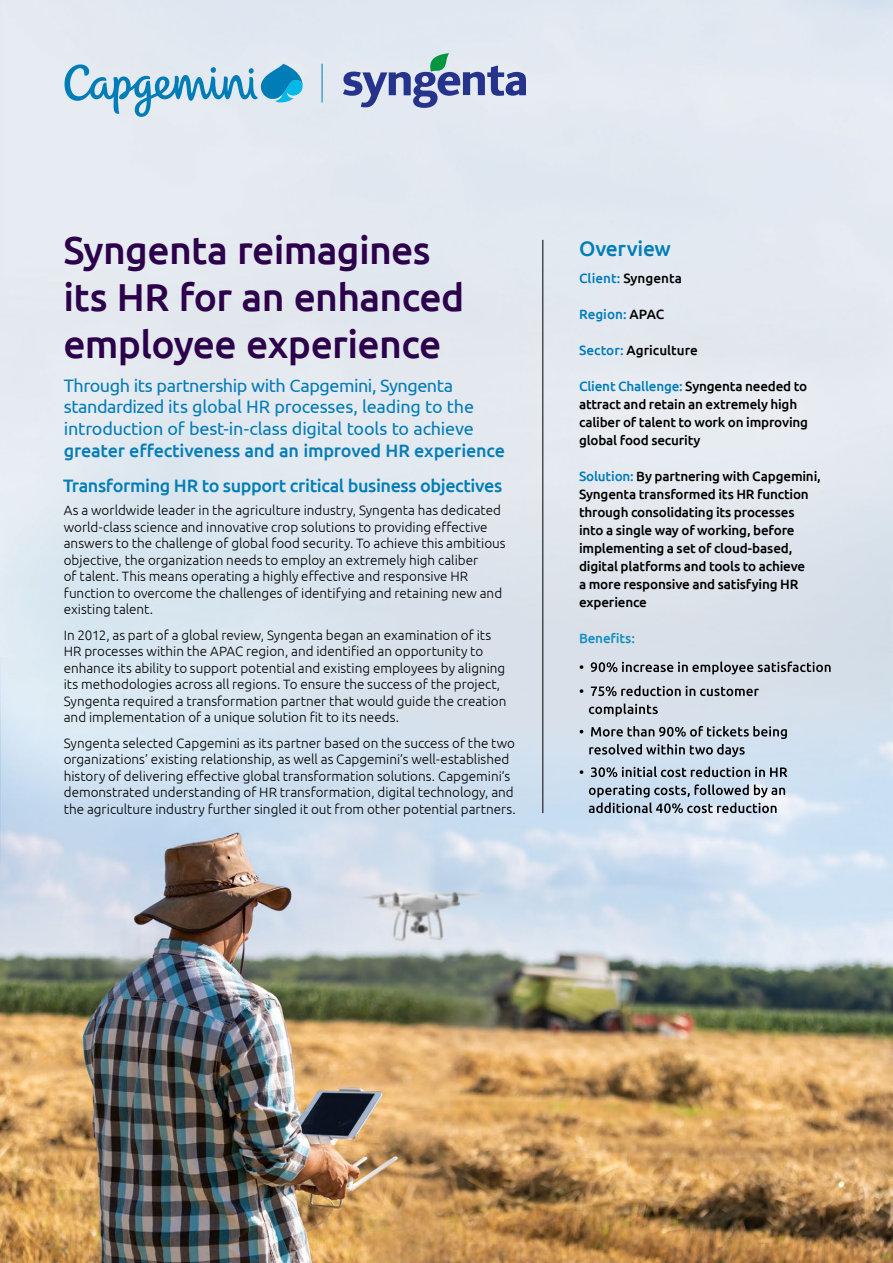
<style>
.page{position:relative;width:893px;height:1263px;background:#fff}
.page>*{position:absolute;margin:0;border:0;box-sizing:border-box;transform-origin:0 0}
.t1{font:500 39px/46.8px "Ubuntu";letter-spacing:-.02em;color:#2c004b}
.t2{font:500 21px "Ubuntu";letter-spacing:-.015em;color:#007db7}
.t3{font:18px/21.6px "Ubuntu";letter-spacing:-.015em;color:#047db7}
.t4{font:500 18px "Ubuntu";letter-spacing:-.02em;color:#007db7}
.t5{font:500 18px "Ubuntu";letter-spacing:-.01em;color:#047db7}
.t6{font:300 13.5px/16.5px "Ubuntu";color:#000}
.t7{font:500 13.5px/18px "Ubuntu";letter-spacing:-.015em;color:#000}
.t8{font:500 13.5px "Ubuntu";color:#007db7}
.t9{font:500 13.5px "Ubuntu";letter-spacing:-.01em;color:#158ec1}
.s1{color:#007db7}
.s2{color:#000}
.s3{color:#007cba}
</style>
<div class="page">
<img style="left:0;top:0;width:893px;height:1263px">
<hr style="left:543px;top:240px;width:1px;height:573px;background:#000">
<svg style="left:64px;top:64px;width:239px;height:53px;background:#a3cce1"></svg>
<hr style="left:322px;top:64px;width:1px;height:38px;background:#007db7">
<svg style="left:343px;top:53px;width:183px;height:56px;background:#a8b3d0"></svg>
<svg style="left:589px;top:784px;width:196px;height:29px;background:#a0adb9"></svg>
<svg style="left:580px;top:766px;width:207px;height:11px;background:#919da8"></svg>
<svg style="left:580px;top:726px;width:207px;height:31px;background:#abb5c1"></svg>
<svg style="left:589px;top:703px;width:69px;height:13px"></svg>
<svg style="left:580px;top:685px;width:179px;height:11px;background:#9ba0a7"></svg>
<svg style="left:580px;top:661px;width:251px;height:13px;background:#a0a6ad"></svg>
<h1 class="t1" style="left:63px;top:225px;width:402px">Syngenta reimagines its HR for an enhanced employee experience</h1>
<h2 class="t2" style="left:579px;top:235px;width:93px">Overview</h2>
<p class="t7" style="left:579px;top:269px;width:105px"><span class="s1">Client:</span> Syngenta</p>
<p class="t8" style="left:579px;top:306px;width:87px">Region: <span class="s2">APAC</span></p>
<p class="t7" style="left:579px;top:341px;width:120px"><span class="s1">Sector:</span> Agriculture</p>
<p class="t7" style="left:579px;top:377px;width:231px"><span class="s1">Client Challenge:</span> Syngenta needed to attract and retain an extremely high caliber of talent to work on improving global food security</p>
<p class="t7" style="left:579px;top:467px;width:243px"><span class="s3">Solution:</span> By partnering with Capgemini, Syngenta transformed its HR function through consolidating its processes into a single way of working, before implementing a set of cloud-based, digital platforms and tools to achieve<br>a more responsive and satisfying HR experience</p>
<p class="t9" style="left:579px;top:630px;width:57px">Benefits:</p>
<h3 class="t3" style="left:64px;top:374px;width:412px">Through its partnership with Capgemini, Syngenta standardized its global HR processes, leading to the introduction of best-in-class digital tools to achieve</h3>
<h3 class="t5" style="left:64px;top:439px;width:443px">greater effectiveness and an improved HR experience</h3>
<h3 class="t4" style="left:63px;top:475px;width:441px">Transforming HR to support critical business objectives</h3>
<p class="t6" style="left:64px;top:502px;width:443px">As a worldwide leader in the agriculture industry, Syngenta has dedicated world-class science and innovative crop solutions to providing effective answers to the challenge of global food security. To achieve this ambitious objective, the organization needs to employ an extremely high caliber<br>of talent. This means operating a highly effective and responsive HR function to overcome the challenges of identifying and retaining new and existing talent.</p>
<p class="t6" style="left:64px;top:626px;width:444px">In 2012, as part of a global review, Syngenta began an examination of its HR processes within the APAC region, and identified an opportunity to enhance its ability to support potential and existing employees by aligning its methodologies across all regions. To ensure the success of the project, Syngenta required a transformation partner that would guide the creation and implementation of a unique solution fit to its needs.</p>
<p class="t6" style="left:64px;top:734px;width:454px">Syngenta selected Capgemini as its partner based on the success of the two organizations’ existing relationship, as well as Capgemini’s well-established history of delivering effective global transformation solutions. Capgemini’s demonstrated understanding of HR transformation, digital technology, and the agriculture industry further singled it out from other potential partners.</p>
</div>
